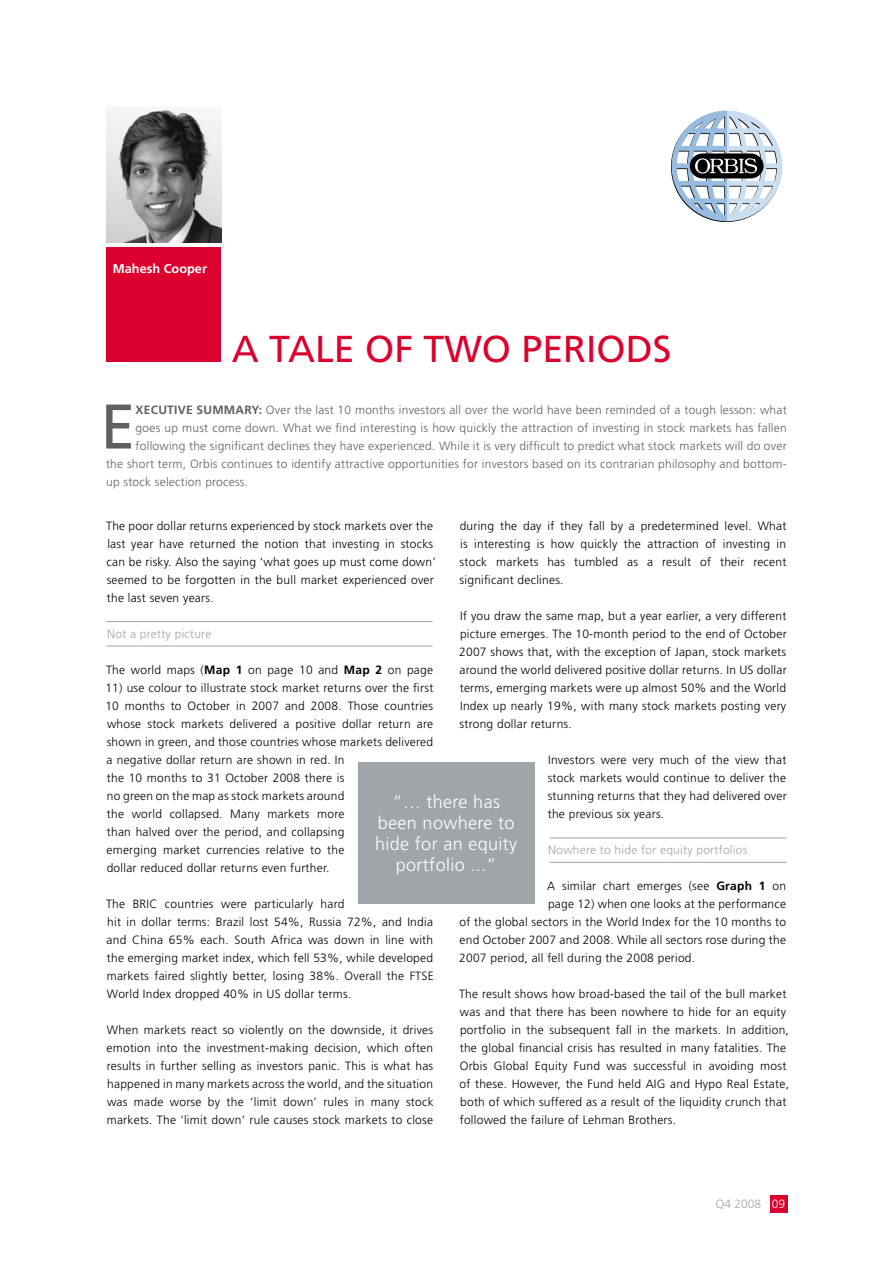
<style>
.page{position:relative;width:893px;height:1263px;background:#fff}
.page>*{position:absolute;margin:0;border:0;box-sizing:border-box;transform-origin:0 0}
.t1{font:63px "Frutiger";color:#5f6062}
.t2{font:37.5px "Frutiger";color:#dc002e}
.t3{font:300 18px/21px "Frutiger";letter-spacing:.02em;color:#fff;text-align:center}
.t4{font:700 12.75px "Frutiger";color:#fff}
.t5{font:300 12px/18px "Frutiger";letter-spacing:.02em;color:#000}
.t6{font:300 12px "Frutiger";letter-spacing:.02em;color:#5f6062}
.t7{font:300 12px "Frutiger";letter-spacing:.02em;color:#a0a5a9}
.s1{font-weight:700}
.s2{color:#fff}
</style>
<div class="page">
<div style="left:770px;top:1195px;width:17px;height:17px;background:#dc002e"></div>
<div style="left:106px;top:248px;width:115px;height:114px;background:#dc002e"></div>
<img style="left:106px;top:109px;width:115px;height:134px">
<hr style="left:550px;top:862px;width:237px;height:1px;background:#a0a5a9">
<hr style="left:550px;top:837px;width:237px;height:1px;background:#a0a5a9">
<div style="left:358px;top:762px;width:177px;height:141px;background:#a0a5a9"></div>
<hr style="left:106px;top:646px;width:327px;height:1px;background:#a0a5a9">
<hr style="left:106px;top:621px;width:327px;height:1px;background:#a0a5a9">
<svg style="left:671px;top:111px;width:111px;height:111px"></svg>
<p class="t4" style="left:113px;top:261px;width:96px">Mahesh Cooper</p>
<h2 class="t2" style="left:232px;top:327px;width:441px">A TALE OF TWO PERIODS</h2>
<p class="t6" style="left:136px;top:403px;width:653px"><span class="s1">XECUTIVE SUMMARY:</span> Over the last 10 months investors all over the world have been reminded of a tough lesson: what</p>
<p class="t6" style="left:136px;top:421px;width:653px">goes up must come down. What we find interesting is how quickly the attraction of investing in stock markets has fallen</p>
<p class="t6" style="left:136px;top:439px;width:653px">following the significant declines they have experienced. While it is very difficult to predict what stock markets will do over</p>
<p class="t6" style="left:106px;top:457px;width:682px">the short term, Orbis continues to identify attractive opportunities for investors based on its contrarian philosophy and bottom-</p>
<p class="t6" style="left:106px;top:475px;width:144px">up stock selection process.</p>
<h1 class="t1" style="left:100px;top:390px;width:26px">E</h1>
<p class="t5" style="left:460px;top:517px;width:328px;text-align:justify">during the day if they fall by a predetermined level. What is interesting is how quickly the attraction of investing in stock markets has tumbled as a result of their recent significant declines.</p>
<p class="t5" style="left:459px;top:607px;width:329px;text-align:justify">If you draw the same map, but a year earlier, a very different picture emerges. The 10-month period to the end of October 2007 shows that, with the exception of Japan, stock markets around the world delivered positive dollar returns. In US dollar terms, emerging markets were up almost 50% and the World Index up nearly 19%, with many stock markets posting very strong dollar returns.</p>
<p class="t5" style="left:548px;top:751px;width:241px;text-align:justify">Investors were very much of the view that stock markets would continue to deliver the stunning returns that they had delivered over the previous six years.</p>
<p class="t7" style="left:548px;top:843px;width:201px">Nowhere to hide for equity portfolios</p>
<p class="t5" style="left:547px;top:877px;width:240px">A similar chart emerges (see <span class="s1">Graph 1</span> on</p>
<p class="t5" style="left:548px;top:895px;width:240px">page 12) when one looks at the performance</p>
<p class="t5" style="left:460px;top:913px;width:328px">of the global sectors in the World Index for the 10 months to</p>
<p class="t5" style="left:460px;top:931px;width:328px">end October 2007 and 2008. While all sectors rose during the</p>
<p class="t5" style="left:459px;top:949px;width:237px">2007 period, all fell during the 2008 period.</p>
<p class="t5" style="left:459px;top:985px;width:331px">The result shows how broad-based the tail of the bull market was and that there has been nowhere to hide for an equity portfolio in the subsequent fall in the markets. In addition, the global financial crisis has resulted in many fatalities. The Orbis Global Equity Fund was successful in avoiding most of these. However, the Fund held AIG and Hypo Real Estate, both of which suffered as a result of the liquidity crunch that followed the failure of Lehman Brothers.</p>
<p class="t5" style="left:106px;top:517px;width:331px">The poor dollar returns experienced by stock markets over the last year have returned the notion that investing in stocks can be risky. Also the saying ‘what goes up must come down’ seemed to be forgotten in the bull market experienced over the last seven years.</p>
<p class="t7" style="left:107px;top:627px;width:106px">Not a pretty picture</p>
<p class="t5" style="left:106px;top:661px;width:329px">The world maps (<span class="s1">Map 1</span> on page 10 and <span class="s1">Map 2</span> on page</p>
<p class="t5" style="left:105px;top:679px;width:329px">11) use colour to illustrate stock market returns over the first 10 months to October in 2007 and 2008. Those countries whose stock markets delivered a positive dollar return are shown in green, and those countries whose markets delivered a negative dollar return are shown in red. In<br>the 10 months to 31 October 2008 there is<br>no green on the map as stock markets around<br>the world collapsed. Many markets more<br>than halved over the period, and collapsing<br>emerging market currencies relative to the<br>dollar reduced dollar returns even further.</p>
<p class="t5" style="left:106px;top:895px;width:329px">The BRIC countries were particularly hard<br>hit in dollar terms: Brazil lost 54%, Russia 72%, and India and China 65% each. South Africa was down in line with the emerging market index, which fell 53%, while developed markets faired slightly better, losing 38%. Overall the FTSE World Index dropped 40% in US dollar terms.</p>
<p class="t5" style="left:107px;top:1021px;width:329px;text-align:justify">When markets react so violently on the downside, it drives emotion into the investment-making decision, which often results in further selling as investors panic. This is what has happened in many markets across the world, and the situation was made worse by the ‘limit down’ rules in many stock markets. The ‘limit down’ rule causes stock markets to close</p>
<h3 class="t3" style="left:375px;top:792px;width:144px">“… there has been nowhere to hide for an equity portfolio ...”</h3>
<p class="t7" style="left:716px;top:1197px;width:71px">Q4 2008 <span class="s2">09</span></p>
</div>
